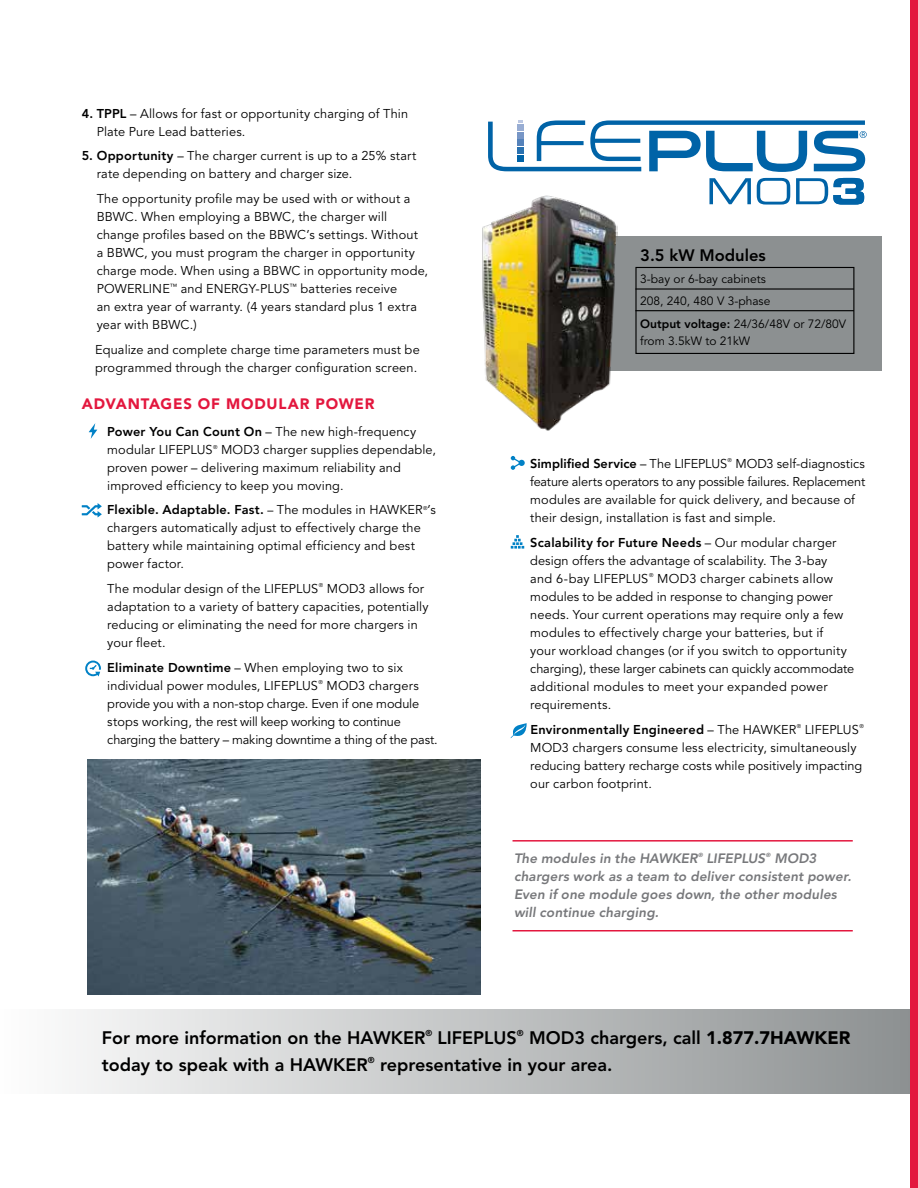
<style>
.page{position:relative;width:918px;height:1188px;background:#fff}
.page>*{position:absolute;margin:0;border:0;box-sizing:border-box;transform-origin:0 0}
.t1{font:800 18px/27px "Avenir";color:#000}
.t2{font:800 16.5px "Avenir";color:#000}
.t3{font:900 15px "Avenir";letter-spacing:.055em;color:#e3173e}
.t4{font:italic 800 13.5px/18px "Avenir";letter-spacing:.01em;color:#77787b}
.t5{font:12.75px/18px "Avenir";letter-spacing:.01em;color:#000}
.t6{font:12.75px/18px "Avenir";letter-spacing:-.01em;color:#000}
.t7{font:800 12.75px "Avenir";letter-spacing:.015em;color:#000}
.t8{font:12px/16.5px "Avenir";color:#000}
.t9{font:italic 800 5.85px "Avenir";color:#77787b}
.t10{font:5.55px "Avenir";color:#000}
.s1{font-weight:800}
.s2{font-weight:400;font-size:12px}
.s3{font-weight:400}
.s4{font-weight:900}
</style>
<div class="page">
<div style="left:0;top:1010px;width:918px;height:84px;background:linear-gradient(to right,#fdfefe,#8c8f90)"></div>
<div style="left:911px;top:0;width:7px;height:1188px;background:#e3173e"></div>
<svg style="left:511px;top:456px;width:14px;height:14px"></svg>
<svg style="left:511px;top:535px;width:13px;height:14px"></svg>
<svg style="left:511px;top:723px;width:16px;height:15px"></svg>
<hr style="left:513px;top:840px;width:340px;height:2px;background:#e3173e">
<hr style="left:513px;top:930px;width:340px;height:2px;background:#e3173e">
<img style="left:87px;top:759px;width:394px;height:236px">
<div style="left:490px;top:236px;width:392px;height:135px;background:#8c9091"></div>
<img style="left:482px;top:195px;width:136px;height:236px">
<hr style="left:635px;top:288px;width:219px;height:2px;background:#000">
<hr style="left:635px;top:310px;width:219px;height:1px;background:#000">
<div style="left:635px;top:267px;width:219px;height:87px;border:1px solid #000"></div>
<svg style="left:89px;top:423px;width:8px;height:16px"></svg>
<svg style="left:82px;top:503px;width:20px;height:14px"></svg>
<svg style="left:85px;top:661px;width:16px;height:15px"></svg>
<svg style="left:709px;top:178px;width:42px;height:26px"></svg>
<svg style="left:757px;top:178px;width:33px;height:27px"></svg>
<svg style="left:796px;top:178px;width:68px;height:27px"></svg>
<svg style="left:488px;top:120px;width:379px;height:52px"></svg>
<p class="t5" style="left:97px;top:105px;width:313px;text-indent:-15px"><span class="s1">4. TPPL</span> – Allows for fast or opportunity charging of Thin<br>Plate Pure Lead batteries.</p>
<p class="t5" style="left:97px;top:147px;width:321px;text-indent:-15px"><span class="s1">5. Opportunity</span> – The charger current is up to a 25% start rate depending on battery and charger size.</p>
<p class="t5" style="left:97px;top:190px;width:333px">The opportunity profile may be used with or without a BBWC. When employing a BBWC, the charger will change profiles based on the BBWC’s settings. Without<br>a BBWC, you must program the charger in opportunity charge mode. When using a BBWC in opportunity mode, POWERLINE<sup>™</sup> and ENERGY-PLUS<sup>™</sup> batteries receive<br>an extra year of warranty. (4 years standard plus 1 extra year with BBWC.)</p>
<p class="t5" style="left:95px;top:341px;width:326px">Equalize and complete charge time parameters must be programmed through the charger configuration screen.</p>
<p class="t3" style="left:82px;top:394px;width:294px">ADVANTAGES OF MODULAR POWER</p>
<p class="t5" style="left:107px;top:423px;width:311px"><span class="s1">Power You Can Count On</span> – The new high-frequency modular LIFEPLUS</p>
<p class="t5" style="left:107px;top:441px;width:330px;text-indent:114px">MOD3 charger supplies dependable, proven power – delivering maximum reliability and improved efficiency to keep you moving.</p>
<p class="t7" style="left:107px;top:502px;width:330px">Flexible. Adaptable. Fast. <span class="s2">–</span> <span class="s3">The modules in HAWKER ’s</span></p>
<p class="t10" style="left:213px;top:444px;width:6px">®</p>
<p class="t10" style="left:423px;top:505px;width:6px">®</p>
<p class="t5" style="left:107px;top:519px;width:315px">chargers automatically adjust to effectively charge the battery while maintaining optimal efficiency and best power factor.</p>
<p class="t5" style="left:107px;top:580px;width:213px">The modular design of the LIFEPLUS</p>
<p class="t10" style="left:319px;top:582px;width:6px">®</p>
<p class="t5" style="left:107px;top:580px;width:323px;text-indent:220px">MOD3 allows for adaptation to a variety of battery capacities, potentially reducing or eliminating the need for more chargers in your fleet.</p>
<p class="t5" style="left:107px;top:659px;width:297px"><span class="s1">Eliminate Downtime</span> – When employing two to six individual power modules, LIFEPLUS</p>
<p class="t10" style="left:319px;top:679px;width:6px">®</p>
<p class="t6" style="left:107px;top:677px;width:332px;text-indent:219px">MOD3 chargers provide you with a non-stop charge. Even if one module stops working, the rest will keep working to continue charging the battery – making downtime a thing of the past.</p>
<p class="t2" style="left:640px;top:246px;width:127px">3.5 kW Modules</p>
<p class="t8" style="left:640px;top:268px;width:132px;line-height:21.6px">3-bay or 6-bay cabinets<br>208, 240, 480 V 3-phase</p>
<p class="t8" style="left:640px;top:316px;width:208px"><span class="s1">Output voltage:</span> 24/36/48V or 72/80V from 3.5kW to 21kW</p>
<p class="t7" style="left:530px;top:456px;width:198px">Simplified Service <span class="s3">– The LIFEPLUS</span></p>
<p class="t10" style="left:728px;top:457px;width:6px">®</p>
<p class="t5" style="left:530px;top:455px;width:336px;text-indent:205px">MOD3 self-diagnostics feature alerts operators to any possible failures. Replacement modules are available for quick delivery, and because of their design, installation is fast and simple.</p>
<p class="t5" style="left:530px;top:534px;width:308px"><span class="s1">Scalability for Future Needs</span> – Our modular charger design offers the advantage of scalability. The 3-bay and 6-bay LIFEPLUS</p>
<p class="t10" style="left:649px;top:572px;width:6px">®</p>
<p class="t5" style="left:530px;top:570px;width:326px;text-indent:127px">MOD3 charger cabinets allow modules to be added in response to changing power needs. Your current operations may require only a few modules to effectively charge your batteries, but if<br>your workload changes (or if you switch to opportunity charging), these larger cabinets can quickly accommodate additional modules to meet your expanded power requirements.</p>
<p class="t7" style="left:530px;top:722px;width:267px">Environmentally Engineered <span class="s3">– The HAWKER</span></p>
<p class="t10" style="left:797px;top:723px;width:6px">®</p>
<p class="t5" style="left:805px;top:721px;width:56px">LIFEPLUS</p>
<p class="t10" style="left:859px;top:723px;width:6px">®</p>
<p class="t5" style="left:530px;top:739px;width:334px">MOD3 chargers consume less electricity, simultaneously reducing battery recharge costs while positively impacting our carbon footprint.</p>
<p class="t4" style="left:514px;top:850px;width:185px">The modules in the HAWKER</p>
<p class="t9" style="left:698px;top:852px;width:6px">®</p>
<p class="t4" style="left:707px;top:850px;width:60px">LIFEPLUS</p>
<p class="t9" style="left:766px;top:852px;width:6px">®</p>
<p class="t4" style="left:514px;top:850px;width:339px;text-indent:260px">MOD3 chargers work as a team to deliver consistent power.<br>Even if one module goes down, the other modules will continue charging.</p>
<h1 class="t1" style="left:102px;top:1024px;width:750px">For more information on the HAWKER<sup>®</sup> LIFEPLUS<sup>®</sup> MOD3 chargers, call <span class="s4">1.877.7HAWKER </span>today to speak with a HAWKER<sup>®</sup> representative in your area.</h1>
</div>
